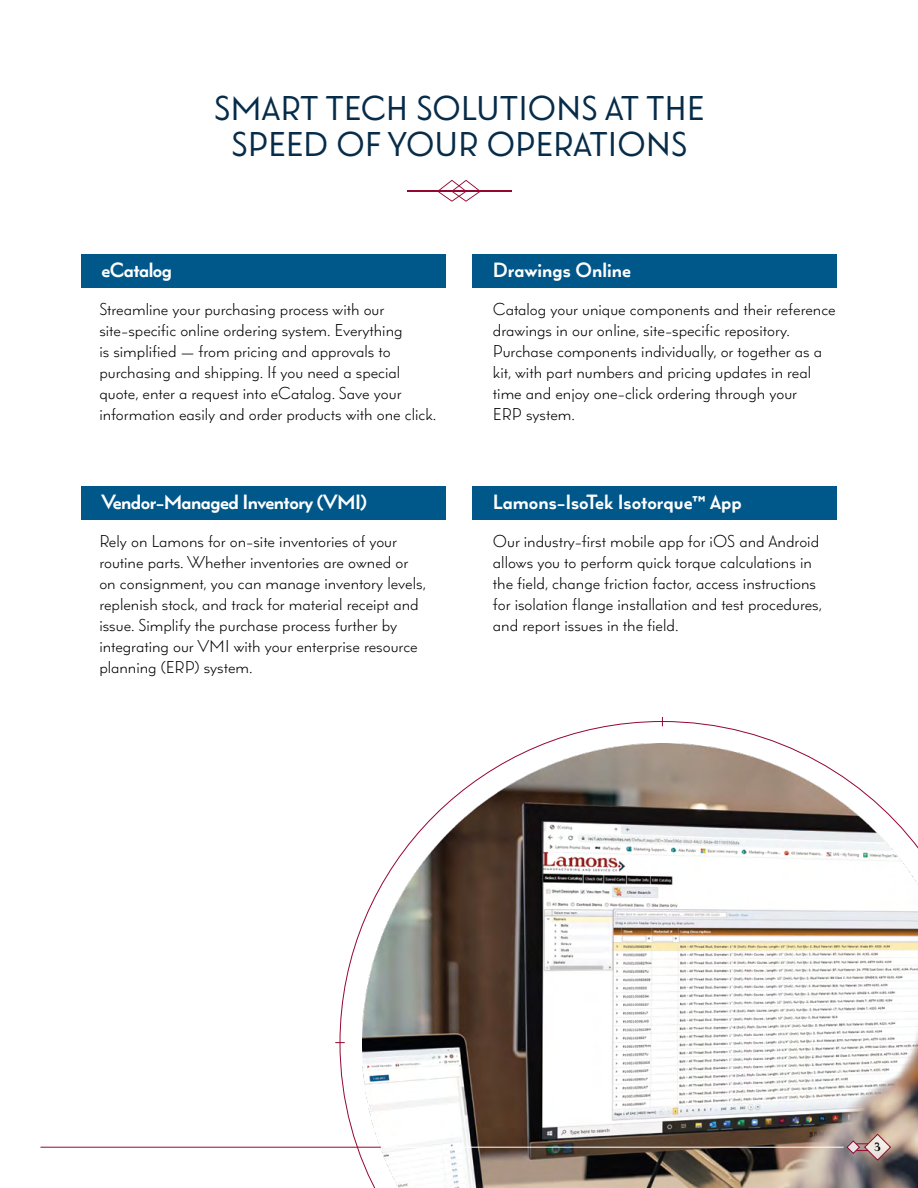
<style>
.page{position:relative;width:918px;height:1188px;background:#fff}
.page>*{position:absolute;margin:0;border:0;box-sizing:border-box;transform-origin:0 0}
.t1{font:30px/36px "Wright Roman";color:#072c49;text-align:center}
.t2{font:700 18px "Wright Roman";color:#fff}
.t3{font:700 18px "Wright Roman";letter-spacing:-.02em;color:#fff}
.t4{font:300 15px/21px "Wright Roman";color:#000}
.t5{font:12px "Aureata";color:#000}
</style>
<div class="page">
<svg style="left:339px;top:721px;width:579px;height:467px"></svg>
<svg style="left:437px;top:180px;width:44px;height:22px"></svg>
<hr style="left:407px;top:191px;width:104px;height:1px;background:#940730">
<div style="left:81px;top:254px;width:365px;height:34px;background:#005789"></div>
<div style="left:81px;top:486px;width:365px;height:34px;background:#005789"></div>
<div style="left:472px;top:254px;width:365px;height:34px;background:#005789"></div>
<div style="left:472px;top:486px;width:365px;height:34px;background:#005789"></div>
<hr style="left:40px;top:1147px;width:341px;height:1px;background:#940730">
<svg style="left:846px;top:1133px;width:46px;height:28px"></svg>
<hr style="left:381px;top:1147px;width:463px;height:1px;background:#fff">
<p class="t3" style="left:101px;top:257px;width:72px">eCatalog</p>
<h1 class="t1" style="left:214px;top:89px;width:492px">SMART TECH SOLUTIONS AT THE<br>SPEED OF YOUR OPERATIONS</h1>
<p class="t2" style="left:493px;top:257px;width:140px">Drawings Online</p>
<p class="t4" style="left:99px;top:298px;width:339px">Streamline your purchasing process with our site-specific online ordering system. Everything<br>is simplified — from pricing and approvals to purchasing and shipping. If you need a special quote, enter a request into eCatalog. Save your information easily and order products with one click.</p>
<p class="t3" style="left:101px;top:488px;width:267px">Vendor-Managed Inventory (VMI)</p>
<p class="t4" style="left:99px;top:530px;width:328px">Rely on Lamons for on-site inventories of your routine parts. Whether inventories are owned or on consignment, you can manage inventory levels, replenish stock, and track for material receipt and issue. Simplify the purchase process further by integrating our VMI with your enterprise resource planning (ERP) system.</p>
<p class="t4" style="left:493px;top:298px;width:344px">Catalog your unique components and their reference drawings in our online, site-specific repository.<br>Purchase components individually, or together as a kit, with part numbers and pricing updates in real time and enjoy one-click ordering through your<br>ERP system.</p>
<p class="t2" style="left:493px;top:488px;width:250px">Lamons-IsoTek Isotorque™ App</p>
<p class="t4" style="left:493px;top:530px;width:331px">Our industry-first mobile app for iOS and Android allows you to perform quick torque calculations in the field, change friction factor, access instructions for isolation flange installation and test procedures, and report issues in the field.</p>
<p class="t5" style="left:874px;top:1140px;width:8px">3</p>
</div>
